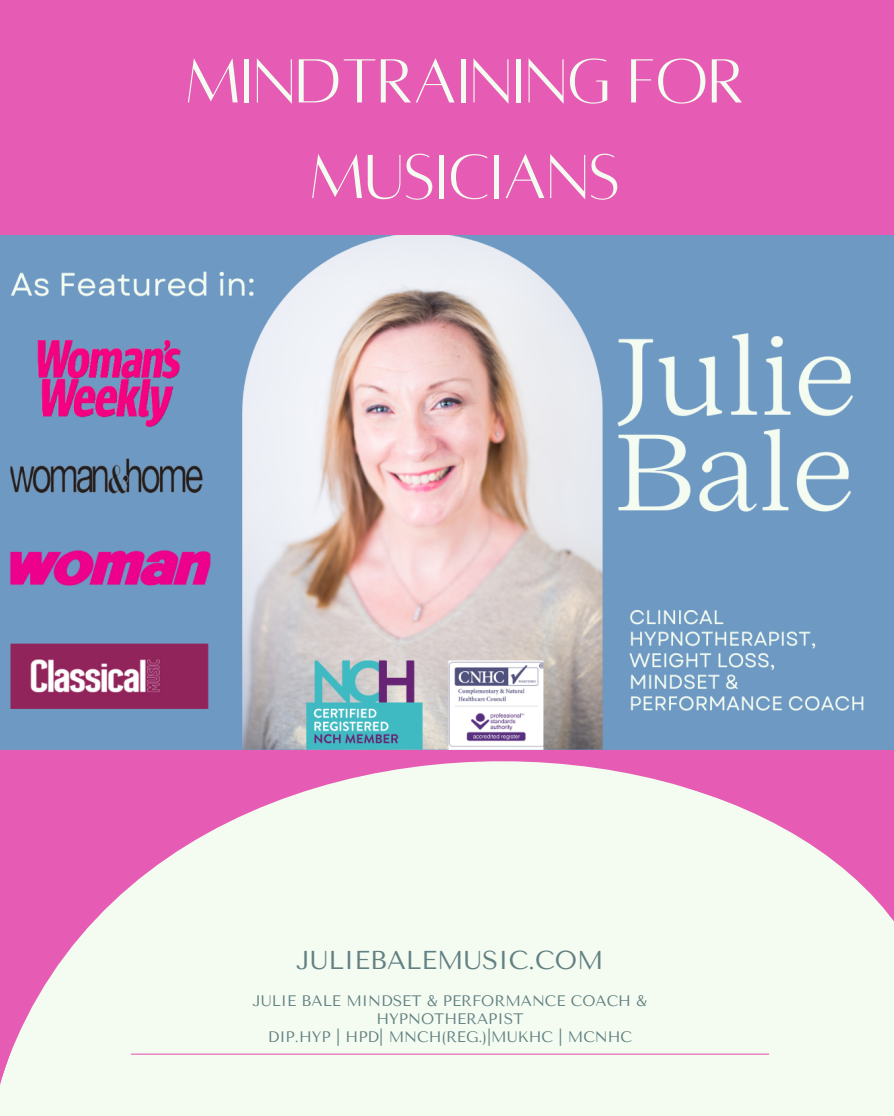
<style>
.page{position:relative;width:894px;height:1116px;background:#fff}
.page>*{position:absolute;margin:0;border:0;box-sizing:border-box;transform-origin:0 0}
.t1{font:68.55px/95.7px "Alta regular";color:#f4fcf1;text-align:center}
.t2{font:25.8px "Tenor Sans";color:#628082}
.t3{font:15.15px/18px "Tenor Sans";color:#628082;text-align:center}
</style>
<div class="page">
<div style="left:0;top:0;width:893px;height:1116px;background:#e65cb4"></div>
<svg style="left:0;top:761px;width:893px;height:355px;fill:#f4fcf1"></svg>
<hr style="left:131px;top:1054px;width:637px;height:1px;background:#e65cb4">
<img style="left:0;top:236px;width:893px;height:514px">
<p class="t1" style="left:185px;top:34px;width:560px">MINDTRAINING FOR<br>MUSICIANS</p>
<p class="t2" style="left:296px;top:946px;width:309px">JULIEBALEMUSIC.COM</p>
<h2 class="t3" style="left:253px;top:992px;width:395px">JULIE BALE MINDSET &amp; PERFORMANCE COACH &amp;<br>HYPNOTHERAPIST</h2>
<p class="t3" style="left:268px;top:1028px;width:366px">DIP.HYP | HPD| MNCH(REG.)|MUKHC | MCNHC</p>
</div>
